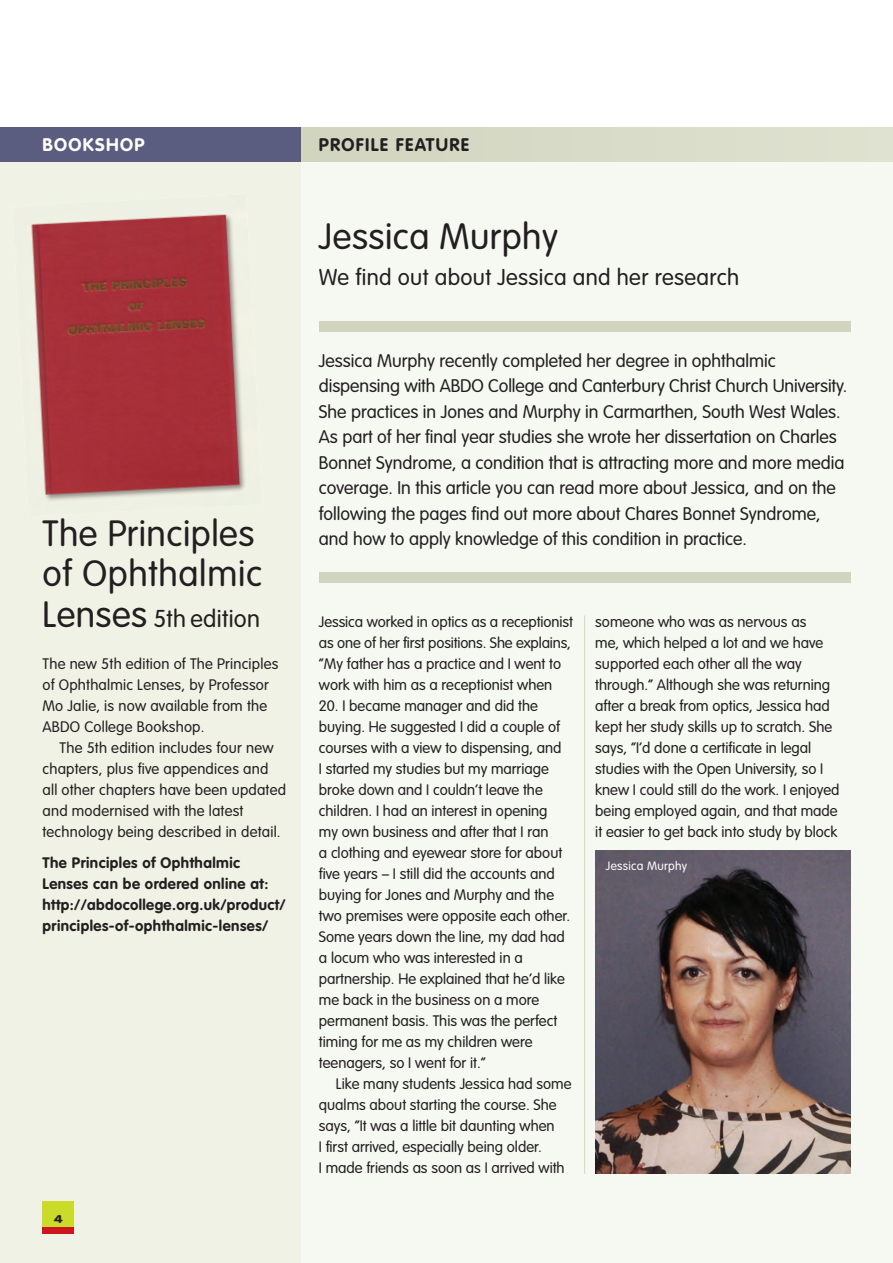
<style>
.page{position:relative;width:893px;height:1263px;background:#fff}
.page>*{position:absolute;margin:0;border:0;box-sizing:border-box;transform-origin:0 0}
.t1{font:300 36px/40.5px "VAG Rounded";letter-spacing:.015em;color:#231f20}
.t2{font:300 24px "VAG Rounded";letter-spacing:.015em;color:#231f20}
.t3{font:300 22.5px "VAG Rounded";letter-spacing:.015em;color:#231f20}
.t4{font:300 18px/25.5px "VAG Rounded";color:#231f20}
.t5{font:700 18px "VAG Rounded";letter-spacing:.075em;color:#231f20}
.t6{font:700 18px "VAG Rounded";letter-spacing:.075em;color:#fff}
.t7{font:300 15px/21px "VAG Rounded";color:#231f20}
.t8{font:700 15px/21px "VAG Rounded";letter-spacing:.03em;color:#231f20}
.t9{font:300 12px "VAG Rounded";letter-spacing:.025em;color:#fff}
.t10{font:900 11.25px "VAG Rounded";color:#231f20;scale:1.25 1}
.s1{font-size:36px}
</style>
<div class="page">
<div style="left:0;top:128px;width:302px;height:1135px;background:#f0f2e6"></div>
<img style="left:31px;top:214px;width:214px;height:287px">
<div style="left:0;top:128px;width:302px;height:34px;background:#5a5c80"></div>
<div style="left:302px;top:128px;width:591px;height:1135px;background:#f6f8f2"></div>
<hr style="left:584px;top:615px;width:1px;height:559px;background:#d1d5be">
<div style="left:302px;top:128px;width:591px;height:34px;background:#d8dbc7"></div>
<div style="left:319px;top:572px;width:531px;height:11px;background:#d1d5be"></div>
<div style="left:319px;top:321px;width:531px;height:11px;background:#d1d5be"></div>
<img style="left:595px;top:850px;width:255px;height:324px">
<div style="left:43px;top:1201px;width:31px;height:32px;background:#cadb2a"></div>
<div style="left:43px;top:1227px;width:31px;height:6px;background:#cd151d"></div>
<p class="t6" style="left:43px;top:137px;width:104px">BOOKSHOP</p>
<h1 class="t1" style="left:43px;top:515px;width:221px">The Principles of Ophthalmic</h1>
<h2 class="t2" style="left:43px;top:608px;width:219px"><span class="s1">Lenses</span> 5th edition</h2>
<p class="t7" style="left:43px;top:654px;width:237px">The new 5th edition of The Principles of Ophthalmic Lenses, by Professor<br>Mo Jalie, is now available from the<br>ABDO College Bookshop.</p>
<p class="t7" style="left:43px;top:738px;width:245px;text-indent:17px">The 5th edition includes four new chapters, plus five appendices and all other chapters have been updated and modernised with the latest technology being described in detail.</p>
<p class="t8" style="left:43px;top:853px;width:245px">The Principles of Ophthalmic Lenses can be ordered online at: http://abdocollege.org.uk/product/ principles-of-ophthalmic-lenses/</p>
<p class="t10" style="left:54px;top:1214px;width:8px">4</p>
<p class="t5" style="left:319px;top:137px;width:152px">PROFILE FEATURE</p>
<h1 class="t1" style="left:319px;top:219px;width:241px">Jessica Murphy</h1>
<h3 class="t3" style="left:319px;top:267px;width:422px">We find out about Jessica and her research</h3>
<p class="t4" style="left:319px;top:349px;width:530px">Jessica Murphy recently completed her degree in ophthalmic dispensing with ABDO College and Canterbury Christ Church University.<br>She practices in Jones and Murphy in Carmarthen, South West Wales.<br>As part of her final year studies she wrote her dissertation on Charles Bonnet Syndrome, a condition that is attracting more and more media coverage. In this article you can read more about Jessica, and on the following the pages find out more about Chares Bonnet Syndrome, and how to apply knowledge of this condition in practice.</p>
<p class="t7" style="left:319px;top:612px;width:256px">Jessica worked in optics as a receptionist as one of her first positions. She explains, “My father has a practice and I went to work with him as a receptionist when</p>
<p class="t7" style="left:319px;top:696px;width:253px">20. I became manager and did the buying. He suggested I did a couple of courses with a view to dispensing, and<br>I started my studies but my marriage broke down and I couldn’t leave the children. I had an interest in opening my own business and after that I ran<br>a clothing and eyewear store for about five years – I still did the accounts and buying for Jones and Murphy and the two premises were opposite each other.<br>Some years down the line, my dad had a locum who was interested in a partnership. He explained that he’d like me back in the business on a more permanent basis. This was the perfect timing for me as my children were teenagers, so I went for it.”</p>
<p class="t7" style="left:319px;top:1074px;width:254px;text-indent:17px">Like many students Jessica had some qualms about starting the course. She says, “It was a little bit daunting when<br>I first arrived, especially being older.<br>I made friends as soon as I arrived with</p>
<p class="t7" style="left:595px;top:612px;width:246px">someone who was as nervous as<br>me, which helped a lot and we have supported each other all the way through.” Although she was returning after a break from optics, Jessica had kept her study skills up to scratch. She says, “I’d done a certificate in legal studies with the Open University, so I knew I could still do the work. I enjoyed being employed again, and that made it easier to get back into study by block</p>
<p class="t9" style="left:606px;top:861px;width:83px">Jessica Murphy</p>
</div>
